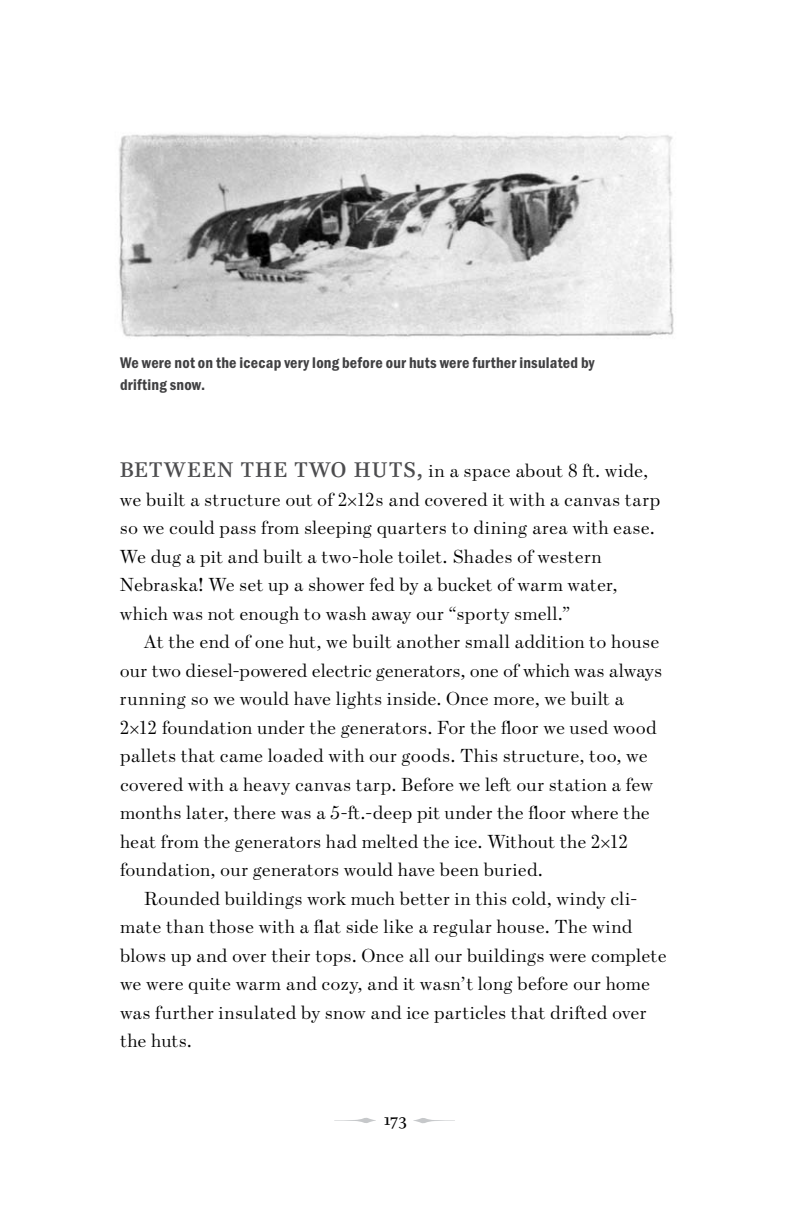
<style>
.page{position:relative;width:792px;height:1224px;background:#fff}
.page>*{position:absolute;margin:0;border:0;box-sizing:border-box;transform-origin:0 0}
.t1{font:300 19px "Escrow";letter-spacing:.005em;color:#000}
.t2{font:600 condensed 16px/22px "Franklin Gothic Itc T";letter-spacing:.015em;color:#404042}
.t3{font:16px "Paperback 12";color:#000}
.s1{font-family:"Paperback 12";font-weight:400;font-size:21px;color:#4c4c4e}
</style>
<div class="page">
<svg style="left:334px;top:1118px;width:42px;height:5px"></svg>
<svg style="left:413px;top:1118px;width:42px;height:6px"></svg>
<img style="left:118px;top:134px;width:556px;height:203px">
<p class="t2" style="left:120px;top:352px;width:476px">We were not on the icecap very long before our huts were further insulated by drifting snow.</p>
<p class="t1" style="left:120px;top:459px;width:530px"><span class="s1">BETWEEN THE TWO HUTS,</span> in a space about 8 ft. wide,</p>
<p class="t1" style="left:120px;top:487px;width:542px">we built a structure out of 2 12s and covered it with a canvas tarp</p>
<p class="t1" style="left:120px;top:516px;width:536px">so we could pass from sleeping quarters to dining area with ease.</p>
<p class="t1" style="left:120px;top:544px;width:483px">We dug a pit and built a two-hole toilet. Shades of western</p>
<p class="t1" style="left:120px;top:573px;width:499px">Nebraska! We set up a shower fed by a bucket of warm water,</p>
<p class="t1" style="left:120px;top:601px;width:452px">which was not enough to wash away our “sporty smell.”</p>
<p class="t1" style="left:144px;top:630px;width:517px">At the end of one hut, we built another small addition to house</p>
<p class="t1" style="left:120px;top:658px;width:544px">our two diesel-powered electric generators, one of which was always</p>
<p class="t1" style="left:120px;top:687px;width:506px">running so we would have lights inside. Once more, we built a</p>
<p class="t1" style="left:120px;top:715px;width:538px">2 12 foundation under the generators. For the floor we used wood</p>
<p class="t1" style="left:120px;top:744px;width:529px">pallets that came loaded with our goods. This structure, too, we</p>
<p class="t1" style="left:120px;top:772px;width:535px">covered with a heavy canvas tarp. Before we left our station a few</p>
<p class="t1" style="left:120px;top:801px;width:531px">months later, there was a 5-ft.-deep pit under the floor where the</p>
<p class="t1" style="left:120px;top:829px;width:509px">heat from the generators had melted the ice. Without the 2 12</p>
<p class="t1" style="left:120px;top:858px;width:424px">foundation, our generators would have been buried.</p>
<p class="t1" style="left:144px;top:886px;width:496px">Rounded buildings work much better in this cold, windy cli-</p>
<p class="t1" style="left:120px;top:915px;width:514px">mate than those with a flat side like a regular house. The wind</p>
<p class="t1" style="left:120px;top:943px;width:548px">blows up and over their tops. Once all our buildings were complete</p>
<p class="t1" style="left:120px;top:972px;width:532px">we were quite warm and cozy, and it wasn’t long before our home</p>
<p class="t1" style="left:120px;top:1000px;width:528px">was further insulated by snow and ice particles that drifted over</p>
<p class="t1" style="left:120px;top:1029px;width:74px">the huts.</p>
<p class="t3" style="left:384px;top:1110px;width:24px">173</p>
</div>
